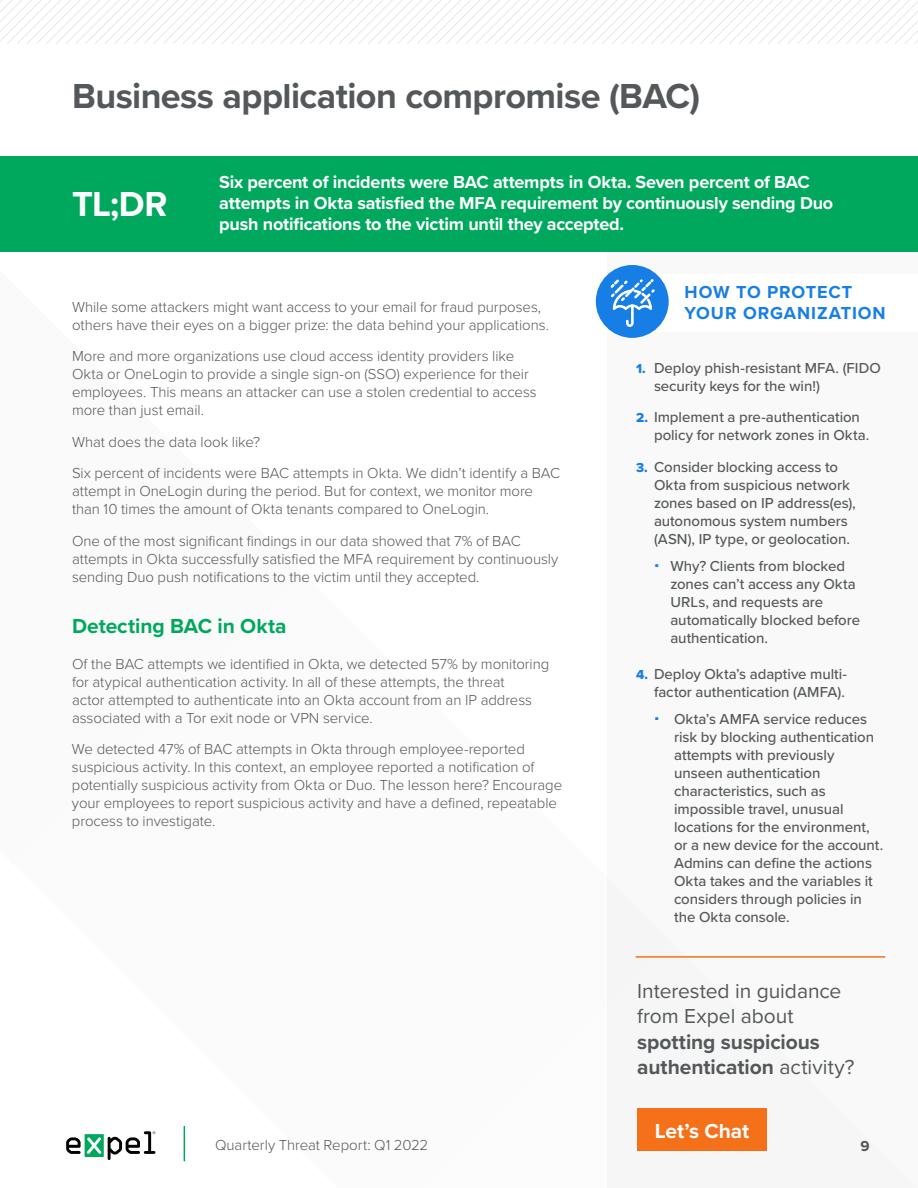
<style>
.page{position:relative;width:918px;height:1188px;background:#fff}
.page>*{position:absolute;margin:0;border:0;box-sizing:border-box;transform-origin:0 0}
.t1{font:700 36px "Proxima Nova";letter-spacing:-.015em;color:#54585a}
.t2{font:700 36px "Proxima Nova";color:#fff}
.t3{font:700 21px/25.2px "Proxima Nova";letter-spacing:-.005em;color:#54585a}
.t4{font:21px/25.2px "Proxima Nova";color:#54585a}
.t5{font:700 21px "Proxima Nova";color:#00a85d}
.t6{font:700 21px "Proxima Nova";letter-spacing:-.005em;color:#fff}
.t7{font:700 18px/21px "Proxima Nova";letter-spacing:-.01em;color:#fff}
.t8{font:700 18px/21.6px "Proxima Nova";letter-spacing:.05em;color:#177ee6}
.t9{font:300 15px/18px "Proxima Nova";letter-spacing:-.005em;color:#54585a}
.t10{font:500 15px/18px "Proxima Nova";letter-spacing:-.005em;color:#54585a}
.t11{font:700 15px "Proxima Nova";color:#54585a}
.s1{font-family:"Proxima Nova Extrabld";font-weight:400;font-size:13.5px;color:#177ee6}
.s2{font-weight:400}
</style>
<div class="page">
<svg style="left:66px;top:1131px;width:89px;height:29px"></svg>
<svg style="left:0;top:0;width:918px;height:44px"></svg>
<hr style="left:184px;top:1126px;width:1px;height:35px;background:#00a85d">
<div style="left:607px;top:193px;width:311px;height:995px;background:#f9f9f9"></div>
<div style="left:0;top:156px;width:918px;height:96px;background:#00a85d"></div>
<div style="left:631px;top:275px;width:287px;height:57px;background:#fff"></div>
<div style="left:596px;top:265px;width:73px;height:73px;background:#177ee6;border-radius:50%"></div>
<svg style="left:610px;top:279px;width:45px;height:48px"></svg>
<hr style="left:636px;top:956px;width:249px;height:2px;background:#f47119">
<div style="left:637px;top:1109px;width:130px;height:42px;background:#f47119"></div>
<h1 class="t1" style="left:72px;top:69px;width:630px">Business application compromise (BAC)</h1>
<h1 class="t2" style="left:72px;top:178px;width:97px">TL;DR</h1>
<p class="t7" style="left:219px;top:171px;width:616px">Six percent of incidents were BAC attempts in Okta. Seven percent of BAC attempts in Okta satisfied the MFA requirement by continuously sending Duo push notifications to the victim until they accepted.</p>
<p class="t9" style="left:72px;top:297px;width:477px">While some attackers might want access to your email for fraud purposes, others have their eyes on a bigger prize: the data behind your applications.</p>
<p class="t9" style="left:72px;top:347px;width:466px">More and more organizations use cloud access identity providers like Okta or OneLogin to provide a single sign-on (SSO) experience for their employees. This means an attacker can use a stolen credential to access more than just email.</p>
<p class="t9" style="left:72px;top:425px;width:490px;line-height:31.5px">What does the data look like?<br>Six percent of incidents were BAC attempts in Okta. We didn’t identify a BAC</p>
<p class="t9" style="left:72px;top:482px;width:463px">attempt in OneLogin during the period. But for context, we monitor more than 10 times the amount of Okta tenants compared to OneLogin.</p>
<p class="t9" style="left:72px;top:531px;width:488px">One of the most significant findings in our data showed that 7% of BAC attempts in Okta successfully satisfied the MFA requirement by continuously sending Duo push notifications to the victim until they accepted.</p>
<h2 class="t5" style="left:72px;top:610px;width:216px">Detecting BAC in Okta</h2>
<p class="t9" style="left:72px;top:654px;width:479px">Of the BAC attempts we identified in Okta, we detected 57% by monitoring for atypical authentication activity. In all of these attempts, the threat<br>actor attempted to authenticate into an Okta account from an IP address associated with a Tor exit node or VPN service.</p>
<p class="t9" style="left:72px;top:740px;width:492px">We detected 47% of BAC attempts in Okta through employee-reported suspicious activity. In this context, an employee reported a notification of potentially suspicious activity from Okta or Duo. The lesson here? Encourage your employees to report suspicious activity and have a defined, repeatable process to investigate.</p>
<p class="t8" style="left:685px;top:281px;width:203px">HOW TO PROTECT<br>YOUR ORGANIZATION</p>
<p class="t10" style="left:654px;top:358px;width:228px;text-indent:-18px"><span class="s1">1.</span> Deploy phish-resistant MFA. (FIDO security keys for the win!)</p>
<p class="t10" style="left:654px;top:408px;width:217px;text-indent:-18px"><span class="s1">2.</span> Implement a pre-authentication policy for network zones in Okta.</p>
<p class="t10" style="left:654px;top:457px;width:203px;text-indent:-18px"><span class="s1">3.</span> Consider blocking access to<br>Okta from suspicious network zones based on IP address(es), autonomous system numbers (ASN), IP type, or geolocation.</p>
<p class="t10" style="left:670px;top:556px;width:191px">Why? Clients from blocked zones can’t access any Okta<br>URLs, and requests are automatically blocked before authentication.</p>
<p class="t10" style="left:636px;top:664px;width:213px;text-align:right"><span class="s1">4.</span> Deploy Okta’s adaptive multi&shy;factor authentication (AMFA).</p>
<p class="t10" style="left:674px;top:709px;width:211px">Okta’s AMFA service reduces risk by blocking authentication attempts with previously unseen authentication characteristics, such as impossible travel, unusual locations for the environment, or a new device for the account.<br>Admins can define the actions<br>Okta takes and the variables it considers through policies in the Okta console.</p>
<h2 class="t4" style="left:637px;top:978px;width:206px">Interested in guidance from Expel about</h2>
<h2 class="t3" style="left:637px;top:1029px;width:219px">spotting suspicious authentication <span class="s2">activity?</span></h2>
<h2 class="t6" style="left:655px;top:1115px;width:96px">Let’s Chat</h2>
<p class="t9" style="left:215px;top:1135px;width:215px">Quarterly Threat Report: Q1 2022</p>
<p class="t11" style="left:860px;top:1135px;width:11px">9</p>
</div>
